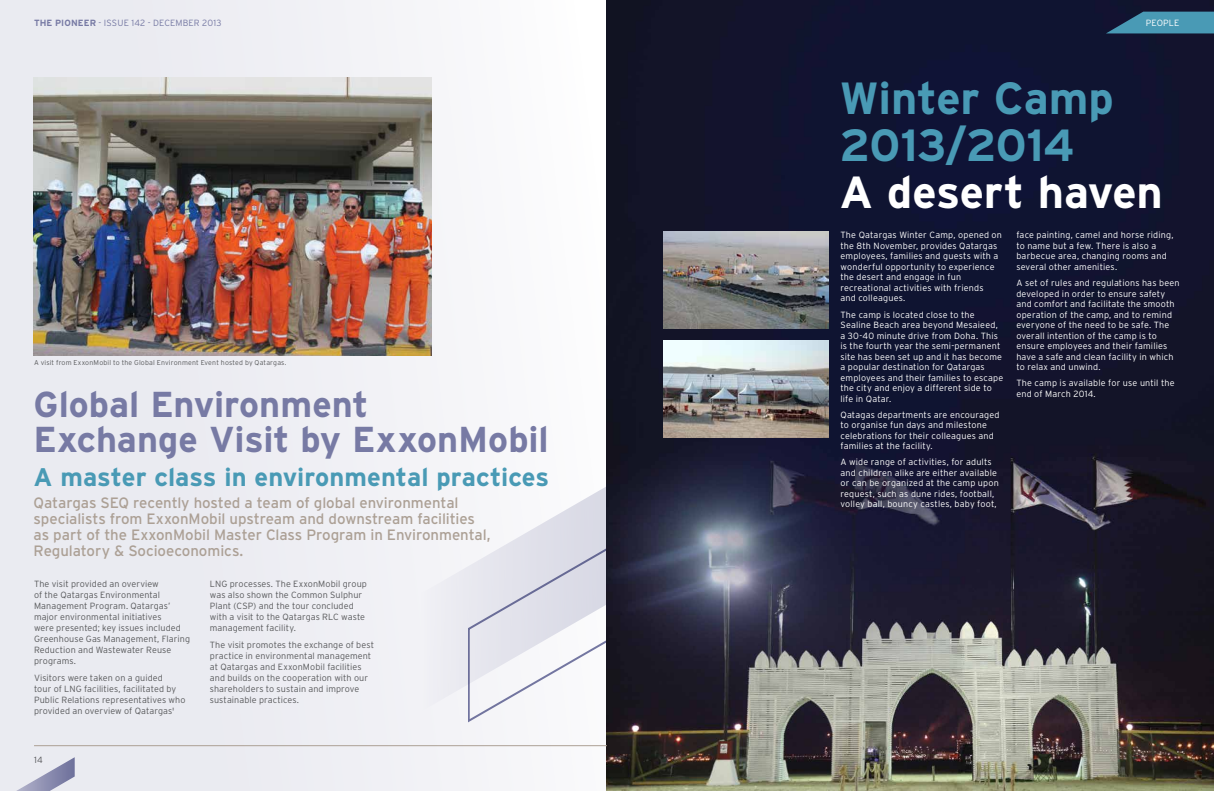
<style>
.page{position:relative;width:1214px;height:791px;background:#fff}
.page>*{position:absolute;margin:0;border:0;box-sizing:border-box;transform-origin:0 0}
.t1{font:700 45px/47px "Interstate";letter-spacing:-.005em;color:#499ab5}
.t2{font:700 45px "Interstate";letter-spacing:-.005em;color:#fff}
.t3{font:700 36px/35px "Interstate";color:#777aa4}
.t4{font:700 25.5px "Interstate";color:#499ab5}
.t5{font:15px/16px "Interstate";letter-spacing:-.005em;color:#aca095}
.t6{font:300 9px/10.5px "Interstate";letter-spacing:.02em;color:#fff}
.t7{font:300 9px/11px "Interstate";letter-spacing:.01em;color:#58595b}
.t8{font:300 9px "Interstate";letter-spacing:.015em;color:#777aa4}
.t9{font:300 7px "Interstate";letter-spacing:.025em;color:#58595b}
.s1{font-weight:700}
</style>
<div class="page">
<div style="left:0;top:0;width:607px;height:791px;background:linear-gradient(to right,#e6e7ee,#fafafc)"></div>
<svg style="left:467px;top:711px;width:140px;height:13px"></svg>
<svg style="left:422px;top:486px;width:185px;height:225px"></svg>
<img style="left:607px;top:0;width:606px;height:791px">
<img style="left:34px;top:77px;width:397px;height:278px">
<img style="left:663px;top:231px;width:165px;height:97px">
<img style="left:663px;top:340px;width:165px;height:98px">
<svg style="left:1105px;top:12px;width:108px;height:21px;background:#3e819c"></svg>
<svg style="left:0;top:757px;width:75px;height:34px;background:#cacbdb"></svg>
<hr style="left:34px;top:745px;width:573px;height:1px;background:#aca095">
<p class="t8" style="left:34px;top:18px;width:189px"><span class="s1">THE PIONEER</span> - ISSUE 142 - DECEMBER 2013</p>
<p class="t9" style="left:34px;top:358px;width:254px">A visit from ExxonMobil to the Global Environment Event hosted by Qatargas.</p>
<h2 class="t3" style="left:34px;top:387px;width:516px">Global Environment<br>Exchange Visit by ExxonMobil</h2>
<h3 class="t4" style="left:34px;top:463px;width:517px">A master class in environmental practices</h3>
<h3 class="t5" style="left:34px;top:494px;width:458px">Qatargas SEQ recently hosted a team of global environmental specialists from ExxonMobil upstream and downstream facilities as part of the ExxonMobil Master Class Program in Environmental, Regulatory &amp; Socioeconomics.</h3>
<p class="t7" style="left:34px;top:578px;width:158px">The visit provided an overview<br>of the Qatargas Environmental<br>Management Program. Qatargas’ major environmental initiatives<br>were presented; key issues included<br>Greenhouse Gas Management, Flaring<br>Reduction and Wastewater Reuse programs.</p>
<p class="t7" style="left:34px;top:672px;width:153px">Visitors were taken on a guided<br>tour of LNG facilities, facilitated by Public Relations representatives who provided an overview of Qatargas'</p>
<p class="t7" style="left:34px;top:754px;width:10px">14</p>
<p class="t7" style="left:210px;top:578px;width:158px">LNG processes. The ExxonMobil group was also shown the Common Sulphur<br>Plant (CSP) and the tour concluded with a visit to the Qatargas RLC waste management facility.</p>
<p class="t7" style="left:210px;top:639px;width:166px">The visit promotes the exchange of best practice in environmental management at Qatargas and ExxonMobil facilities and builds on the cooperation with our shareholders to sustain and improve sustainable practices.</p>
<p class="t6" style="left:1145px;top:18px;width:35px">PEOPLE</p>
<h1 class="t1" style="left:839px;top:74px;width:276px">Winter Camp<br>2013/2014</h1>
<h1 class="t2" style="left:839px;top:167px;width:325px">A desert haven</h1>
<p class="t6" style="left:840px;top:230px;width:163px">The Qatargas Winter Camp, opened on the 8th November, provides Qatargas employees, families and guests with a wonderful opportunity to experience the desert and engage in fun recreational activities with friends<br>and colleagues.</p>
<p class="t6" style="left:840px;top:309px;width:164px">The camp is located close to the Sealine Beach area beyond Mesaieed, a 30-40 minute drive from Doha. This is the fourth year the semi-permanent site has been set up and it has become a popular destination for Qatargas employees and their families to escape the city and enjoy a different side to life in Qatar.</p>
<p class="t6" style="left:840px;top:409px;width:160px">Qatagas departments are encouraged to organise fun days and milestone celebrations for their colleagues and families at the facility.</p>
<p class="t6" style="left:840px;top:457px;width:160px">A wide range of activities, for adults and children alike are either available or can be organized at the camp upon request, such as dune rides, football, volley ball, bouncy castles, baby foot,</p>
<p class="t6" style="left:1016px;top:230px;width:159px">face painting, camel and horse riding, to name but a few. There is also a barbecue area, changing rooms and several other amenities.</p>
<p class="t6" style="left:1016px;top:278px;width:165px">A set of rules and regulations has been developed in order to ensure safety and comfort and facilitate the smooth operation of the camp, and to remind everyone of the need to be safe. The overall intention of the camp is to ensure employees and their families have a safe and clean facility in which to relax and unwind.</p>
<p class="t6" style="left:1016px;top:378px;width:160px">The camp is available for use until the end of March 2014.</p>
</div>
